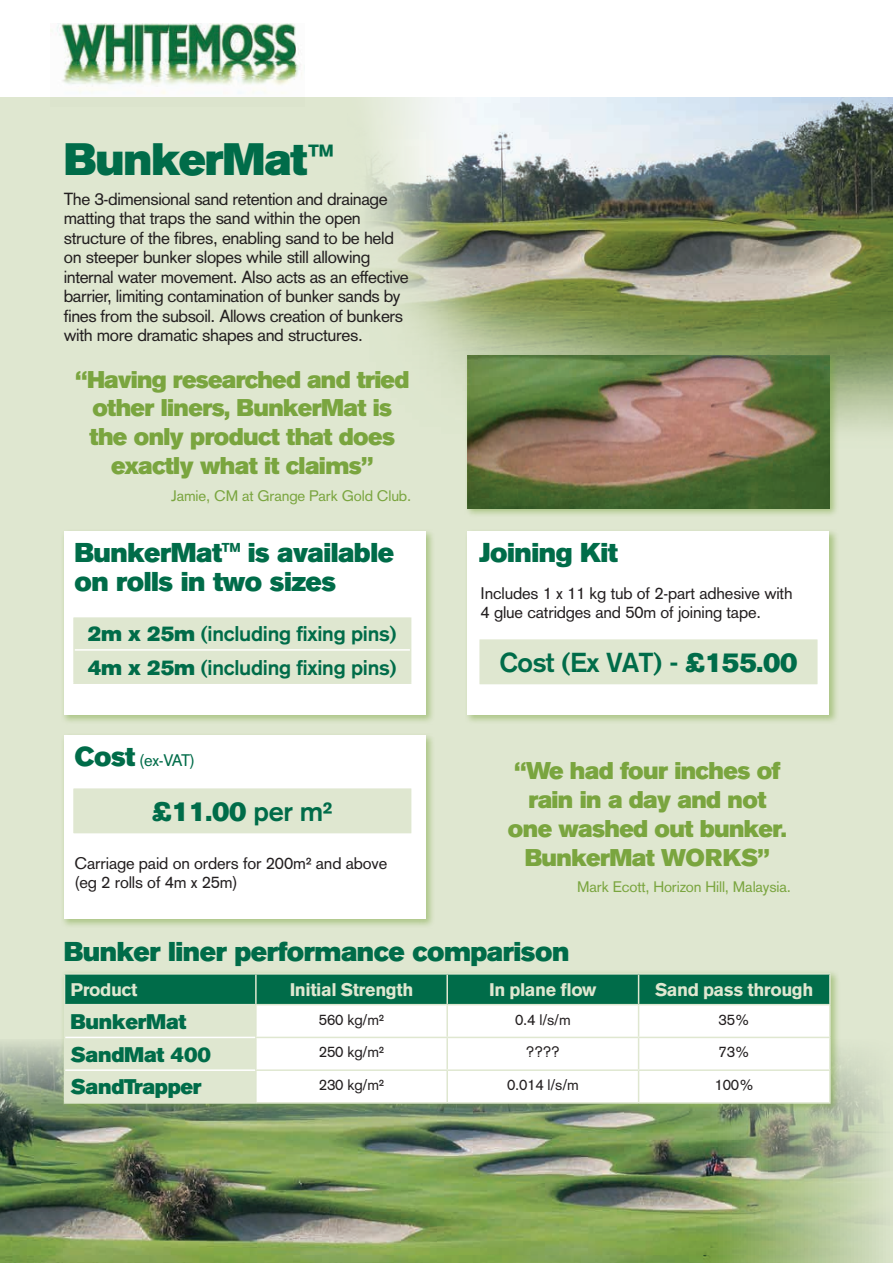
<style>
.page{position:relative;width:893px;height:1263px;background:#fff}
.page>*{position:absolute;margin:0;border:0;box-sizing:border-box;transform-origin:0 0}
.t1{font:45px "Akzidenz Grotesk BE Super";letter-spacing:-.025em;color:#006c49}
.t2{font:27px/29.2px "Akzidenz Grotesk BE Super";letter-spacing:-.02em;color:#006c49}
.t3{font:700 27px "Akzidenz Grotesk";letter-spacing:-.01em;color:#006c49}
.t4{font:24px/28.8px "Akzidenz Grotesk BE Super";letter-spacing:-.025em;color:#7aa53f;text-align:center}
.t5{font:700 21px/33.3px "Akzidenz Grotesk";letter-spacing:-.01em;color:#006c49}
.t6{font:21px "Akzidenz Grotesk BE Super";letter-spacing:-.01em;color:#006c49}
.t7{font:900 18px "Akzidenz Grotesk";letter-spacing:-.025em;color:#dfe7d0}
.t8{font:17.25px/19.5px "Akzidenz Grotesk";letter-spacing:-.025em;color:#231f20}
.t9{font:16.5px/19.5px "Akzidenz Grotesk";letter-spacing:-.01em;color:#231f20}
.t10{font:16.5px "Akzidenz Grotesk";color:#006c49}
.t11{font:15px "Akzidenz Grotesk";letter-spacing:-.01em;color:#7aa53f}
.t12{font:15px "Akzidenz Grotesk";letter-spacing:-.01em;color:#231f20}
.s1{font-size:36px}
.s2{font-family:"Akzidenz Grotesk BE Super";font-weight:400}
.s3{font-family:"Akzidenz Grotesk BE Super";font-size:27px}
.s4{font-family:"Akzidenz Grotesk";font-weight:700}
</style>
<div class="page">
<div style="left:0;top:98px;width:893px;height:1165px;background:#dfe7d0"></div>
<img style="left:50px;top:23px;width:254px;height:75px">
<img style="left:366px;top:98px;width:527px;height:332px">
<div style="left:464px;top:352px;width:375px;height:166px;background:#7aa53f;opacity:.5"></div>
<img style="left:468px;top:355px;width:361px;height:153px">
<img style="left:0;top:1042px;width:890px;height:221px">
<div style="left:60px;top:969px;width:781px;height:144px;background:#7aa53f;opacity:.5"></div>
<svg style="left:65px;top:974px;width:764px;height:128px"></svg>
<div style="left:257px;top:1005px;width:572px;height:97px;background:#fff"></div>
<hr style="left:64px;top:973px;width:192px;height:1px;background:#dfe7d0">
<hr style="left:64px;top:974px;width:1px;height:30px;background:#dfe7d0">
<hr style="left:256px;top:973px;width:191px;height:1px;background:#dfe7d0">
<hr style="left:255px;top:974px;width:2px;height:30px;background:#dfe7d0">
<hr style="left:447px;top:973px;width:192px;height:1px;background:#dfe7d0">
<hr style="left:446px;top:974px;width:2px;height:30px;background:#dfe7d0">
<hr style="left:639px;top:973px;width:192px;height:1px;background:#dfe7d0">
<hr style="left:638px;top:974px;width:1px;height:30px;background:#dfe7d0">
<hr style="left:829px;top:974px;width:2px;height:30px;background:#dfe7d0">
<hr style="left:64px;top:1004px;width:192px;height:1px;background:#dfe7d0">
<hr style="left:64px;top:1005px;width:1px;height:32px;background:#dfe7d0">
<hr style="left:256px;top:1004px;width:191px;height:1px;background:#dfe7d0">
<hr style="left:255px;top:1005px;width:2px;height:32px;background:#dfe7d0">
<hr style="left:447px;top:1004px;width:192px;height:1px;background:#dfe7d0">
<hr style="left:446px;top:1005px;width:2px;height:32px;background:#dfe7d0">
<hr style="left:639px;top:1004px;width:192px;height:1px;background:#dfe7d0">
<hr style="left:638px;top:1005px;width:1px;height:32px;background:#dfe7d0">
<hr style="left:829px;top:1005px;width:2px;height:32px;background:#dfe7d0">
<hr style="left:64px;top:1037px;width:1px;height:33px;background:#dfe7d0">
<hr style="left:255px;top:1037px;width:192px;height:1px;background:#dfe7d0">
<hr style="left:255px;top:1038px;width:2px;height:31px;background:#dfe7d0">
<hr style="left:447px;top:1037px;width:192px;height:1px;background:#dfe7d0">
<hr style="left:446px;top:1038px;width:2px;height:31px;background:#dfe7d0">
<hr style="left:639px;top:1037px;width:192px;height:1px;background:#dfe7d0">
<hr style="left:638px;top:1038px;width:1px;height:31px;background:#dfe7d0">
<hr style="left:829px;top:1038px;width:2px;height:31px;background:#dfe7d0">
<hr style="left:64px;top:1070px;width:1px;height:32px;background:#dfe7d0">
<hr style="left:255px;top:1069px;width:192px;height:2px;background:#dfe7d0">
<hr style="left:255px;top:1071px;width:2px;height:31px;background:#dfe7d0">
<hr style="left:447px;top:1069px;width:192px;height:2px;background:#dfe7d0">
<hr style="left:446px;top:1071px;width:2px;height:31px;background:#dfe7d0">
<hr style="left:639px;top:1069px;width:192px;height:2px;background:#dfe7d0">
<hr style="left:638px;top:1071px;width:1px;height:31px;background:#dfe7d0">
<hr style="left:829px;top:1071px;width:2px;height:31px;background:#dfe7d0">
<hr style="left:64px;top:1102px;width:192px;height:2px;background:#dfe7d0">
<hr style="left:256px;top:1102px;width:191px;height:2px;background:#dfe7d0">
<hr style="left:447px;top:1102px;width:192px;height:2px;background:#dfe7d0">
<hr style="left:639px;top:1102px;width:192px;height:2px;background:#dfe7d0">
<hr style="left:65px;top:1037px;width:190px;height:1px;background:#fff">
<hr style="left:65px;top:1069px;width:190px;height:2px;background:#fff">
<div style="left:60px;top:528px;width:375px;height:196px;background:#7aa53f;opacity:.5"></div>
<div style="left:64px;top:531px;width:361px;height:184px;background:#fff"></div>
<div style="left:60px;top:732px;width:375px;height:196px;background:#7aa53f;opacity:.5"></div>
<div style="left:64px;top:735px;width:361px;height:183px;background:#fff"></div>
<div style="left:464px;top:528px;width:375px;height:196px;background:#7aa53f;opacity:.5"></div>
<div style="left:468px;top:531px;width:361px;height:184px;background:#fff"></div>
<div style="left:75px;top:617px;width:335px;height:65px;background:#dfe7d0"></div>
<hr style="left:73px;top:617px;width:2px;height:33px;background:#dfe7d0">
<hr style="left:410px;top:617px;width:1px;height:33px;background:#dfe7d0">
<hr style="left:73px;top:650px;width:2px;height:32px;background:#dfe7d0">
<hr style="left:410px;top:650px;width:1px;height:32px;background:#dfe7d0">
<hr style="left:73px;top:682px;width:338px;height:2px;background:#dfe7d0">
<hr style="left:75px;top:649px;width:335px;height:2px;background:#fff">
<div style="left:74px;top:788px;width:337px;height:46px;background:#dfe7d0"></div>
<hr style="left:73px;top:788px;width:2px;height:45px;background:#dfe7d0">
<hr style="left:73px;top:833px;width:338px;height:2px;background:#fff">
<div style="left:480px;top:639px;width:337px;height:46px;background:#dfe7d0"></div>
<hr style="left:479px;top:639px;width:2px;height:45px;background:#dfe7d0">
<hr style="left:479px;top:684px;width:339px;height:2px;background:#fff">
<h1 class="t1" style="left:64px;top:133px;width:271px">BunkerMat<span class="s1">™</span></h1>
<p class="t8" style="left:64px;top:189px;width:347px">The 3-dimensional sand retention and drainage matting that traps the sand within the open structure of the fibres, enabling sand to be held on steeper bunker slopes while still allowing internal water movement. Also acts as an effective barrier, limiting contamination of bunker sands by fines from the subsoil. Allows creation of bunkers with more dramatic shapes and structures.</p>
<h3 class="t4" style="left:75px;top:365px;width:336px">“Having researched and tried other liners, BunkerMat is the only product that does exactly what it claims”</h3>
<p class="t11" style="left:171px;top:486px;width:242px">Jamie, CM at Grange Park Gold Club.</p>
<h2 class="t2" style="left:74px;top:538px;width:321px">BunkerMat™ is available on rolls in two sizes</h2>
<h2 class="t2" style="left:479px;top:538px;width:140px">Joining Kit</h2>
<p class="t9" style="left:481px;top:583px;width:313px">Includes 1 x 11 kg tub of 2-part adhesive with<br>4 glue catridges and 50m of joining tape.</p>
<p class="t5" style="left:88px;top:617px;width:310px"><span class="s2">2m x 25m</span> (including fixing pins)<br><span class="s2">4m x 25m</span> (including fixing pins)</p>
<p class="t10" style="left:74px;top:751px;width:122px"><span class="s3">Cost</span> (ex-VAT)</p>
<h2 class="t2" style="left:152px;top:797px;width:182px">£11.00 <span class="s4">per m²</span></h2>
<p class="t9" style="left:74px;top:853px;width:314px">Carriage paid on orders for 200m² and above (eg 2 rolls of 4m x 25m)</p>
<h2 class="t3" style="left:499px;top:647px;width:300px">Cost (Ex VAT) - <span class="s2">£155.00</span></h2>
<h3 class="t4" style="left:508px;top:757px;width:281px">“We had four inches of rain in a day and not one washed out bunker.<br>BunkerMat WORKS”</h3>
<p class="t11" style="left:577px;top:878px;width:215px">Mark Ecott, Horizon Hill, Malaysia.</p>
<h2 class="t2" style="left:64px;top:937px;width:507px">Bunker liner performance comparison</h2>
<p class="t7" style="left:71px;top:979px;width:68px">Product</p>
<p class="t7" style="left:290px;top:979px;width:125px">Initial Strength</p>
<p class="t7" style="left:489px;top:979px;width:109px">In plane flow</p>
<p class="t7" style="left:655px;top:979px;width:160px">Sand pass through</p>
<p class="t6" style="left:71px;top:1009px;width:117px">BunkerMat</p>
<p class="t12" style="left:319px;top:1010px;width:67px">560 kg/m²</p>
<p class="t12" style="left:515px;top:1010px;width:57px">0.4 l/s/m</p>
<p class="t12" style="left:719px;top:1010px;width:33px">35%</p>
<p class="t6" style="left:71px;top:1042px;width:142px">SandMat 400</p>
<p class="t12" style="left:319px;top:1043px;width:67px">250 kg/m²</p>
<p class="t12" style="left:526px;top:1043px;width:35px">????</p>
<p class="t12" style="left:719px;top:1043px;width:33px">73%</p>
<p class="t6" style="left:71px;top:1075px;width:133px">SandTrapper</p>
<p class="t12" style="left:319px;top:1076px;width:67px">230 kg/m²</p>
<p class="t12" style="left:507px;top:1076px;width:73px">0.014 l/s/m</p>
<p class="t12" style="left:714px;top:1076px;width:41px">100%</p>
</div>
